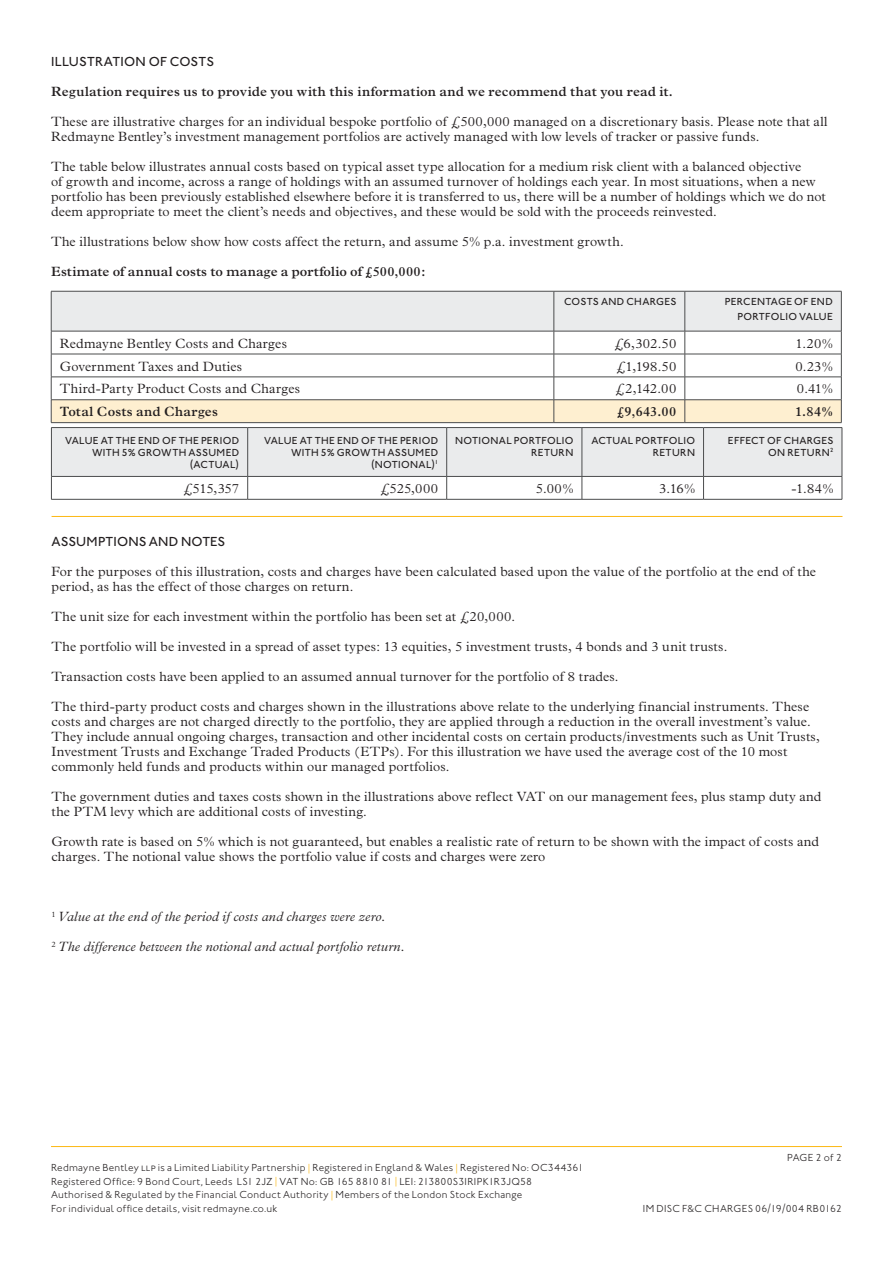
<style>
.page{position:relative;width:893px;height:1263px;background:#fff}
.page>*{position:absolute;margin:0;border:0;box-sizing:border-box;transform-origin:0 0}
.t1{font:300 13.5px/15px "Plantin";letter-spacing:.01em;color:#231f20}
.t2{font:600 13.5px "Plantin";letter-spacing:.015em;color:#231f20}
.t3{font:italic 300 13.5px "Plantin";letter-spacing:.01em;color:#231f20}
.t4{font:500 13.5px "Johnston ITC";letter-spacing:.01em;color:#231f20}
.t5{font:300 10.5px/13.5px "Johnston ITC";letter-spacing:.025em;color:#231f20}
.t6{font:500 10.5px/12px "Johnston ITC";letter-spacing:.03em;color:#231f20;text-align:right}
.s1{font-family:"Johnston ITC Light SC";font-weight:400}
.s2{color:#fcb814}
</style>
<div class="page">
<hr style="left:52px;top:516px;width:790px;height:1px;background:#fcb814">
<hr style="left:51px;top:1146px;width:791px;height:1px;background:#fcb814">
<svg style="left:51px;top:291px;width:792px;height:208px"></svg>
<hr style="left:51px;top:499px;width:197px;height:1px;background:#4b4c4d">
<hr style="left:248px;top:499px;width:199px;height:1px;background:#4b4c4d">
<hr style="left:447px;top:499px;width:135px;height:1px;background:#4b4c4d">
<hr style="left:582px;top:499px;width:121px;height:1px;background:#4b4c4d">
<hr style="left:703px;top:499px;width:139px;height:1px;background:#4b4c4d">
<p class="t4" style="left:51px;top:54px;width:165px">ILLUSTRATION OF COSTS</p>
<p class="t2" style="left:51px;top:84px;width:623px">Regulation requires us to provide you with this information and we recommend that you read it.</p>
<p class="t1" style="left:51px;top:114px;width:778px">These are illustrative charges for an individual bespoke portfolio of £500,000 managed on a discretionary basis. Please note that all<br>Redmayne Bentley’s investment management portfolios are actively managed with low levels of tracker or passive funds.</p>
<p class="t1" style="left:51px;top:159px;width:776px">The table below illustrates annual costs based on typical asset type allocation for a medium risk client with a balanced objective<br>of growth and income, across a range of holdings with an assumed turnover of holdings each year. In most situations, when a new portfolio has been previously established elsewhere before it is transferred to us, there will be a number of holdings which we do not deem appropriate to meet the client’s needs and objectives, and these would be sold with the proceeds reinvested.</p>
<p class="t1" style="left:51px;top:234px;width:574px">The illustrations below show how costs affect the return, and assume 5% p.a. investment growth.</p>
<p class="t2" style="left:51px;top:264px;width:376px">Estimate of annual costs to manage a portfolio of £500,000:</p>
<p class="t6" style="left:564px;top:296px;width:114px">COSTS AND CHARGES</p>
<p class="t6" style="left:725px;top:294px;width:109px;line-height:15px">PERCENTAGE OF END<br>PORTFOLIO VALUE</p>
<p class="t1" style="left:60px;top:336px;width:229px">Redmayne Bentley Costs and Charges</p>
<p class="t1" style="left:614px;top:336px;width:64px">£6,302.50</p>
<p class="t1" style="left:795px;top:336px;width:39px">1.20%</p>
<p class="t1" style="left:60px;top:359px;width:184px">Government Taxes and Duties</p>
<p class="t1" style="left:616px;top:359px;width:62px">£1,198.50</p>
<p class="t1" style="left:795px;top:359px;width:39px">0.23%</p>
<p class="t1" style="left:60px;top:381px;width:242px">Third-Party Product Costs and Charges</p>
<p class="t1" style="left:615px;top:381px;width:63px">£2,142.00</p>
<p class="t1" style="left:797px;top:381px;width:37px">0.41%</p>
<p class="t2" style="left:60px;top:404px;width:160px">Total Costs and Charges</p>
<p class="t2" style="left:617px;top:404px;width:61px">£9,643.00</p>
<p class="t2" style="left:795px;top:404px;width:39px">1.84%</p>
<p class="t6" style="left:65px;top:434px;width:176px">VALUE AT THE END OF THE PERIOD<br>WITH 5% GROWTH ASSUMED (ACTUAL)</p>
<p class="t6" style="left:264px;top:434px;width:176px">VALUE AT THE END OF THE PERIOD<br>WITH 5% GROWTH ASSUMED (NOTIONAL)<sup>1</sup></p>
<p class="t6" style="left:455px;top:434px;width:120px">NOTIONAL PORTFOLIO<br>RETURN</p>
<p class="t6" style="left:591px;top:434px;width:105px">ACTUAL PORTFOLIO<br>RETURN</p>
<p class="t6" style="left:728px;top:434px;width:107px">EFFECT OF CHARGES<br>ON RETURN<sup>2</sup></p>
<p class="t1" style="left:183px;top:481px;width:58px">£515,357</p>
<p class="t1" style="left:380px;top:481px;width:60px">£525,000</p>
<p class="t1" style="left:536px;top:481px;width:39px">5.00%</p>
<p class="t1" style="left:659px;top:481px;width:37px">3.16%</p>
<p class="t1" style="left:791px;top:481px;width:43px">-1.84%</p>
<p class="t4" style="left:52px;top:534px;width:175px">ASSUMPTIONS AND NOTES</p>
<p class="t1" style="left:52px;top:564px;width:766px">For the purposes of this illustration, costs and charges have been calculated based upon the value of the portfolio at the end of the period, as has the effect of those charges on return.</p>
<p class="t1" style="left:52px;top:609px;width:465px">The unit size for each investment within the portfolio has been set at £20,000.</p>
<p class="t1" style="left:52px;top:639px;width:677px">The portfolio will be invested in a spread of asset types: 13 equities, 5 investment trusts, 4 bonds and 3 unit trusts.</p>
<p class="t1" style="left:52px;top:669px;width:569px">Transaction costs have been applied to an assumed annual turnover for the portfolio of 8 trades.</p>
<p class="t1" style="left:52px;top:699px;width:770px">The third-party product costs and charges shown in the illustrations above relate to the underlying financial instruments. These costs and charges are not charged directly to the portfolio, they are applied through a reduction in the overall investment’s value.<br>They include annual ongoing charges, transaction and other incidental costs on certain products/investments such as Unit Trusts, Investment Trusts and Exchange Traded Products (ETPs). For this illustration we have used the average cost of the 10 most commonly held funds and products within our managed portfolios.</p>
<p class="t1" style="left:52px;top:789px;width:771px">The government duties and taxes costs shown in the illustrations above reflect VAT on our management fees, plus stamp duty and the PTM levy which are additional costs of investing.</p>
<p class="t1" style="left:52px;top:834px;width:769px">Growth rate is based on 5% which is not guaranteed, but enables a realistic rate of return to be shown with the impact of costs and charges. The notional value shows the portfolio value if costs and charges were zero</p>
<p class="t3" style="left:52px;top:909px;width:335px"><sup>1</sup> Value at the end of the period if costs and charges were zero.</p>
<p class="t3" style="left:52px;top:939px;width:354px"><sup>2</sup> The difference between the notional and actual portfolio return.</p>
<p class="t5" style="left:51px;top:1161px;width:534px">Redmayne Bentley <span class="s1">llp</span> is a Limited Liability Partnership <span class="s2">|</span> Registered in England &amp; Wales <span class="s2">|</span> Registered No: OC344361<br>Registered Office: 9 Bond Court, Leeds LS1 2JZ <span class="s2">|</span> VAT No: GB 165 8810 81 <span class="s2">|</span> LEI: 213800S3IRIPK1R3JQ58<br>Authorised &amp; Regulated by the Financial Conduct Authority <span class="s2">|</span> Members of the London Stock Exchange<br>For individual office details, visit redmayne.co.uk</p>
<p class="t5" style="left:787px;top:1151px;width:56px">PAGE 2 of 2</p>
<p class="t5" style="left:643px;top:1202px;width:201px">IM DISC F&amp;C CHARGES 06/19/004 RB0162</p>
</div>
